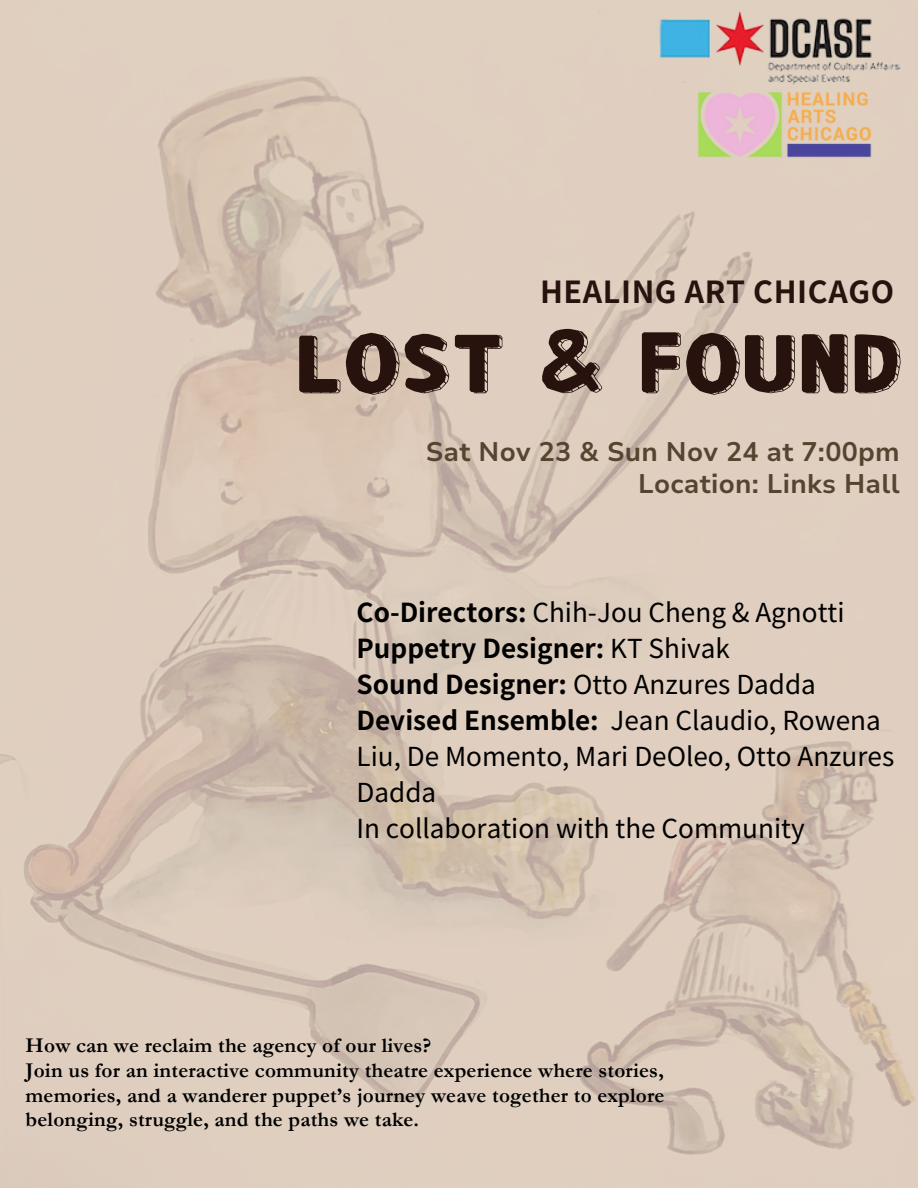
<style>
.page{position:relative;width:918px;height:1188px;background:#fff}
.page>*{position:absolute;margin:0;border:0;box-sizing:border-box;transform-origin:0 0}
.t1{font:80.25px "Canva Poster";letter-spacing:.02em;color:#27120e}
.t2{font:700 30.3px "Noto Sans TC";letter-spacing:.02em;color:#27120e}
.t3{font:700 26.85px/31.5px "Nunito Sans 10 pt";letter-spacing:.01em;color:#574430;text-align:right}
.t4{font:26.1px/36px "Noto Sans TC";color:#000}
.t5{font:700 21.15px/24.8px "Garamond";letter-spacing:.01em;color:#000;text-align:justify}
.s1{font-weight:700}
</style>
<div class="page">
<img style="left:0;top:0;width:918px;height:1188px">
<img style="left:659px;top:9px;width:243px;height:76px">
<img style="left:682px;top:47px;width:197px;height:154px">
<h1 class="t2" style="left:540px;top:268px;width:356px">HEALING ART CHICAGO</h1>
<h2 class="t1" style="left:296px;top:300px;width:608px">LOST &amp; FOUND</h2>
<h3 class="t3" style="left:426px;top:436px;width:475px">Sat Nov 23 &amp; Sun Nov 24 at 7:00pm<br>Location: Links Hall</h3>
<p class="t4" style="left:357px;top:593px;width:539px"><span class="s1">Co-Directors:</span> Chih-Jou Cheng &amp; Agnotti<br><span class="s1">Puppetry Designer:</span> KT Shivak<br><span class="s1">Sound Designer:</span> Otto Anzures Dadda<br><span class="s1">Devised Ensemble:</span> Jean Claudio, Rowena<br>Liu, De Momento, Mari DeOleo, Otto Anzures<br>Dadda<br>In collaboration with the Community</p>
<h4 class="t5" style="left:26px;top:1033px;width:407px">How can we reclaim the agency of our lives?</h4>
<p class="t5" style="left:26px;top:1058px;width:640px">Join us for an interactive community theatre experience where stories, memories, and a wanderer puppet’s journey weave together to explore belonging, struggle, and the paths we take.</p>
</div>
